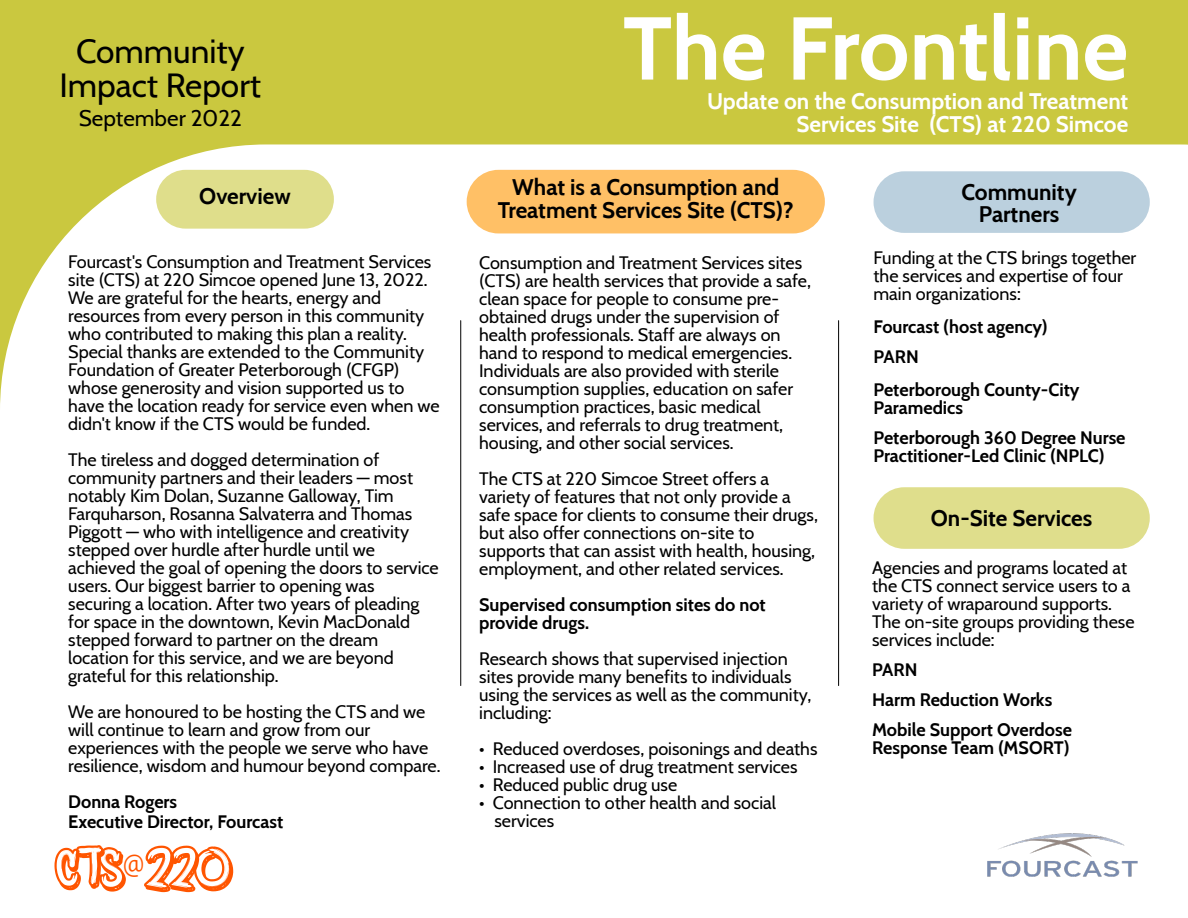
<style>
.page{position:relative;width:1188px;height:918px;background:#cac83f}
.page>*{position:absolute;margin:0;border:0;box-sizing:border-box;transform-origin:0 0}
.t1{font:700 88.95px "Cabin";color:#fff}
.t2{font:61.05px "Bombing";letter-spacing:-.015em;color:#f50}
.t3{font:33.45px/33.5px "Cabin";color:#000;text-align:center}
.t4{font:24.3px "Lucida Grande";color:#f50}
.t5{font:700 22.5px/22.5px "Cabin";color:#000;text-align:center}
.t6{font:700 22.5px/22.5px "Cabin";color:#fff;text-align:right}
.t7{font:22.5px "Cabin";color:#000}
.t8{font:18px/18px "Cabin";color:#000}
.t9{font:700 18px/18px "Cabin";color:#000}
</style>
<div class="page">
<div style="left:0;top:144px;width:1188px;height:774px;background:#fff"></div>
<div style="left:874px;top:171px;width:276px;height:62px;background:#bbd0de;border-radius:31px"></div>
<div style="left:874px;top:487px;width:276px;height:62px;background:#dfde8c;border-radius:31px"></div>
<div style="left:467px;top:170px;width:358px;height:63px;background:#ffc066;border-radius:32px"></div>
<div style="left:156px;top:170px;width:178px;height:59px;background:#dfde8b;border-radius:29px"></div>
<img style="left:987px;top:834px;width:151px;height:42px">
<hr style="left:838px;top:321px;width:1px;height:365px;background:#000">
<hr style="left:460px;top:321px;width:1px;height:365px;background:#000">
<h3 class="t3" style="left:60px;top:35px;width:203px">Community<br>Impact Report</h3>
<p class="t7" style="left:79px;top:104px;width:165px">September 2022</p>
<p class="t5" style="left:199px;top:185px;width:93px">Overview</p>
<p class="t8" style="left:68px;top:253px;width:373px">Fourcast's Consumption and Treatment Services site (CTS) at 220 Simcoe opened June 13, 2022.<br>We are grateful for the hearts, energy and resources from every person in this community who contributed to making this plan a reality.<br>Special thanks are extended to the Community Foundation of Greater Peterborough (CFGP) whose generosity and vision supported us to have the location ready for service even when we didn't know if the CTS would be funded.</p>
<p class="t8" style="left:68px;top:451px;width:372px">The tireless and dogged determination of community partners and their leaders — most notably Kim Dolan, Suzanne Galloway, Tim Farquharson, Rosanna Salvaterra and Thomas Piggott — who with intelligence and creativity stepped over hurdle after hurdle until we achieved the goal of opening the doors to service users. Our biggest barrier to opening was securing a location. After two years of pleading for space in the downtown, Kevin MacDonald stepped forward to partner on the dream location for this service, and we are beyond grateful for this relationship.</p>
<p class="t8" style="left:68px;top:703px;width:374px">We are honoured to be hosting the CTS and we will continue to learn and grow from our experiences with the people we serve who have resilience, wisdom and humour beyond compare.</p>
<p class="t9" style="left:68px;top:792px;width:216px;line-height:19.5px">Donna Rogers<br>Executive Director, Fourcast</p>
<h2 class="t2" style="left:54px;top:846px;width:178px">CTS 220</h2>
<h3 class="t4" style="left:123px;top:853px;width:22px">@</h3>
<h1 class="t1" style="left:623px;top:-6px;width:507px">The Frontline</h1>
<p class="t6" style="left:707px;top:90px;width:423px">Update on the Consumption and Treatment<br>Services Site (CTS) at 220 Simcoe</p>
<p class="t5" style="left:498px;top:176px;width:297px">What is a Consumption and<br>Treatment Services Site (CTS)?</p>
<p class="t8" style="left:479px;top:253px;width:333px">Consumption and Treatment Services sites (CTS) are health services that provide a safe, clean space for people to consume pre&shy;obtained drugs under the supervision of health professionals. Staff are always on hand to respond to medical emergencies.<br>Individuals are also provided with sterile consumption supplies, education on safer consumption practices, basic medical services, and referrals to drug treatment, housing, and other social services.</p>
<p class="t8" style="left:479px;top:469px;width:340px">The CTS at 220 Simcoe Street offers a variety of features that not only provide a safe space for clients to consume their drugs, but also offer connections on-site to supports that can assist with health, housing, employment, and other related services.</p>
<p class="t9" style="left:479px;top:595px;width:288px">Supervised consumption sites do not provide drugs.</p>
<p class="t8" style="left:479px;top:649px;width:334px">Research shows that supervised injection sites provide many benefits to individuals using the services as well as the community, including:</p>
<p class="t8" style="left:479px;top:739px;width:340px">• Reduced overdoses, poisonings and deaths</p>
<p class="t8" style="left:479px;top:757px;width:320px">• Increased use of drug treatment services</p>
<p class="t8" style="left:479px;top:775px;width:200px">• Reduced public drug use</p>
<p class="t8" style="left:495px;top:793px;width:283px;text-indent:-15px">• Connection to other health and social services</p>
<p class="t5" style="left:961px;top:180px;width:117px">Community<br>Partners</p>
<p class="t8" style="left:874px;top:248px;width:264px">Funding at the CTS brings together the services and expertise of four main organizations:</p>
<p class="t9" style="left:874px;top:311px;width:176px;line-height:30px">Fourcast (host agency)<br>PARN</p>
<p class="t9" style="left:874px;top:380px;width:208px">Peterborough County-City<br>Paramedics</p>
<p class="t9" style="left:874px;top:428px;width:254px">Peterborough 360 Degree Nurse<br>Practitioner-Led Clinic (NPLC)</p>
<p class="t5" style="left:931px;top:507px;width:163px">On-Site Services</p>
<p class="t8" style="left:872px;top:559px;width:264px">Agencies and programs located at the CTS connect service users to a variety of wraparound supports.<br>The on-site groups providing these services include:</p>
<p class="t9" style="left:872px;top:655px;width:201px;line-height:30px">PARN<br>Harm Reduction Works<br>Mobile Support Overdose</p>
<p class="t9" style="left:872px;top:739px;width:199px">Response Team (MSORT)</p>
</div>
